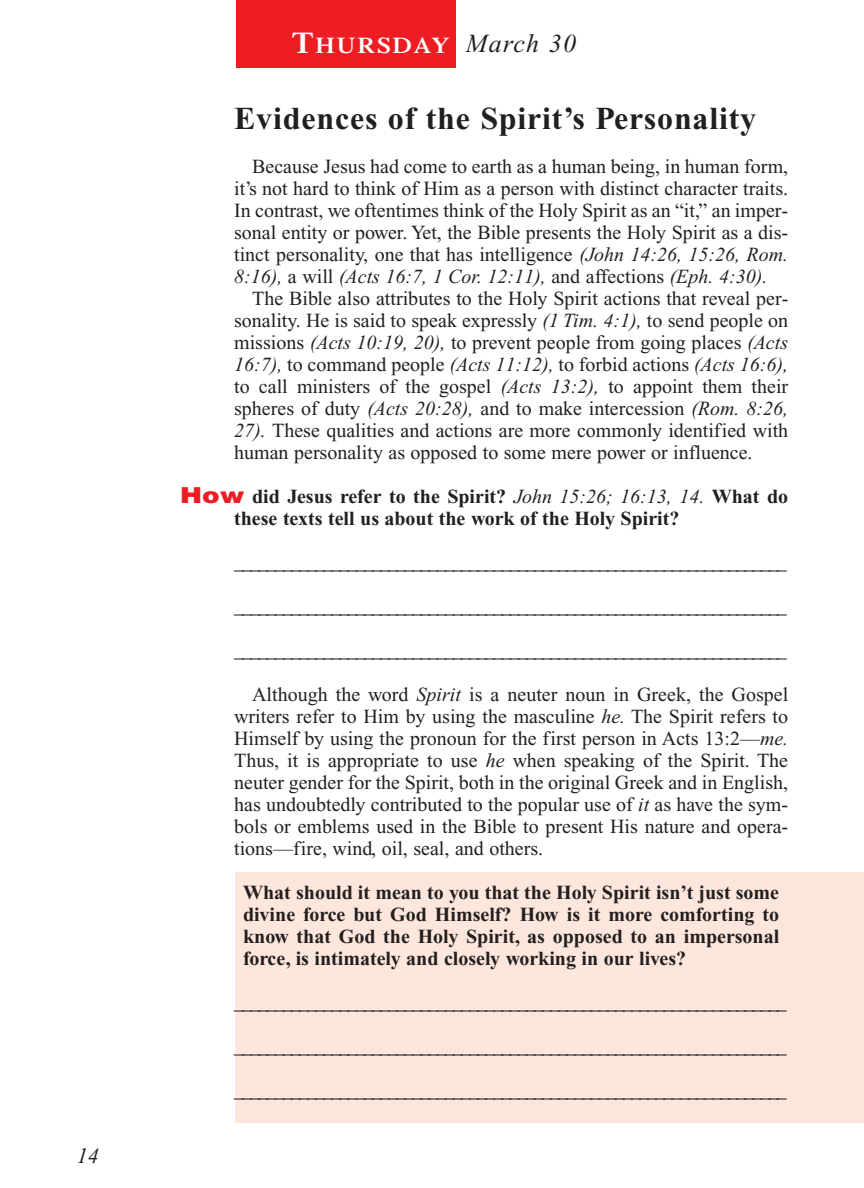
<style>
.page{position:relative;width:864px;height:1188px;background:#fff}
.page>*{position:absolute;margin:0;border:0;box-sizing:border-box;transform-origin:0 0}
.t1{font:700 32px "Times New Roman";letter-spacing:.025em;color:#231f20}
.t2{font:600 22.4px "Times";letter-spacing:.065em;color:#fff;scale:1.1 1}
.t3{font:italic 22px "Times New Roman";color:#231f20}
.t4{font:20px/22px "Times New Roman";color:#231f20;text-align:justify}
.t5{font:700 20px/22px "Times New Roman";color:#231f20}
.s1{font-size:30px}
.s2{font-family:"Times New Roman";font-weight:400;font-style:italic;font-size:26px;color:#231f20}
.s3{font-style:italic}
.s4{font-family:"Helvetica";font-weight:900;font-size:22px;color:#ee1d23}
.s5{font-weight:400;font-style:italic}
</style>
<div class="page">
<div style="left:235px;top:872px;width:629px;height:251px;background:#fde7dc"></div>
<div style="left:236px;top:0;width:220px;height:68px;background:#ee1d23"></div>
<p class="t3" style="left:77px;top:1147px;width:23px">14</p>
<p class="t2" style="left:292px;top:37px;width:260px"><span class="s1">T</span>HURSDAY <span class="s2">March 30</span></p>
<h1 class="t1" style="left:234px;top:108px;width:524px">Evidences of the Spirit’s Personality</h1>
<p class="t4" style="left:234px;top:157px;width:556px;text-indent:18px">Because Jesus had come to earth as a human being, in human form, it’s not hard to think of Him as a person with distinct character traits.<br>In contrast, we oftentimes think of the Holy Spirit as an “it,” an imper&shy;sonal entity or power. Yet, the Bible presents the Holy Spirit as a dis&shy;tinct personality, one that has intelligence <span class="s3">(John 14:26, 15:26, Rom.<br>8:16),</span> a will <span class="s3">(Acts 16:7, 1 Cor. 12:11),</span> and affections <span class="s3">(Eph. 4:30).</span></p>
<p class="t4" style="left:234px;top:289px;width:556px;text-indent:18px">The Bible also attributes to the Holy Spirit actions that reveal per&shy;sonality. He is said to speak expressly <span class="s3">(1 Tim. 4:1),</span> to send people on missions <span class="s3">(Acts 10:19, 20),</span> to prevent people from going places <span class="s3">(Acts 16:7),</span> to command people <span class="s3">(Acts 11:12),</span> to forbid actions <span class="s3">(Acts 16:6), </span>to call ministers of the gospel <span class="s3">(Acts 13:2),</span> to appoint them their spheres of duty <span class="s3">(Acts 20:28),</span> and to make intercession <span class="s3">(Rom. 8:26, 27).</span> These qualities and actions are more commonly identified with human personality as opposed to some mere power or influence.</p>
<p class="t5" style="left:234px;top:488px;width:556px;text-indent:-54px"><span class="s4">How</span> did Jesus refer to the Spirit? <span class="s5">John 15:26; 16:13, 14.</span> What do these texts tell us about the work of the Holy Spirit?</p>
<p class="t4" style="left:234px;top:553px;width:554px">____________________________________________________________________</p>
<p class="t4" style="left:234px;top:597px;width:554px">____________________________________________________________________</p>
<p class="t4" style="left:234px;top:630px;width:556px;line-height:44px;text-align:right">____________________________________________________________________<br>Although the word <span class="s3">Spirit</span> is a neuter noun in Greek, the Gospel</p>
<p class="t4" style="left:234px;top:707px;width:556px">writers refer to Him by using the masculine <span class="s3">he.</span> The Spirit refers to Himself by using the pronoun for the first person in Acts 13:2—<span class="s3">me.<br></span>Thus, it is appropriate to use <span class="s3">he</span> when speaking of the Spirit. The neuter gender for the Spirit, both in the original Greek and in English, has undoubtedly contributed to the popular use of <span class="s3">it</span> as have the sym&shy;bols or emblems used in the Bible to present His nature and opera&shy;tions—fire, wind, oil, seal, and others.</p>
<p class="t5" style="left:243px;top:884px;width:538px;text-align:justify">What should it mean to you that the Holy Spirit isn’t just some divine force but God Himself? How is it more comforting to know that God the Holy Spirit, as opposed to an impersonal force, is intimately and closely working in our lives?</p>
<p class="t4" style="left:234px;top:993px;width:554px">____________________________________________________________________</p>
<p class="t4" style="left:234px;top:1037px;width:554px">____________________________________________________________________</p>
<p class="t4" style="left:234px;top:1081px;width:554px">____________________________________________________________________</p>
</div>
